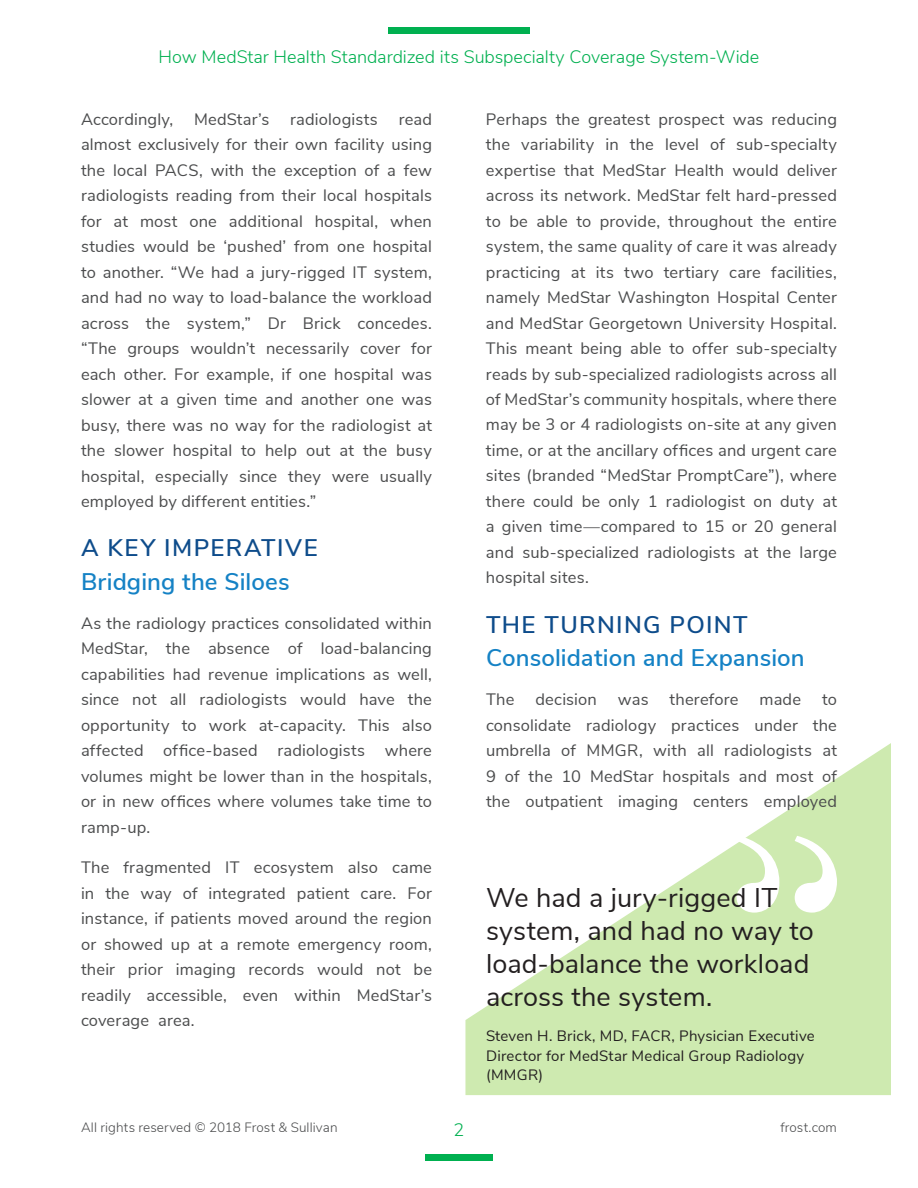
<style>
.page{position:relative;width:918px;height:1188px;background:#fff}
.page>*{position:absolute;margin:0;border:0;box-sizing:border-box;transform-origin:0 0}
.Direct_Quote{font:27px/33px "Nunito Sans";letter-spacing:.005em;color:#231f20}
.CS__Body_2nd_Lvl_Hea{font:600 24px "Nunito Sans";letter-spacing:.005em;color:#1582c5}
.CS__Body_Header{font:600 24px "Nunito Sans";letter-spacing:.06em;color:#0e4c8b}
.t1{font:300 18px "Nunito Sans";color:#00b050}
.Body_Text{font:16.5px/25.5px "Nunito Sans";letter-spacing:.01em;color:#4b4c4d;text-align:justify}
.Direct_Quote_Name_Co{font:15px/19.5px "Nunito Sans";letter-spacing:.015em;color:#231f20}
.t2{font:300 13.5px "Nunito Sans";letter-spacing:.005em;color:#4b4c4d}
</style>
<div class="page">
<div style="left:388px;top:27px;width:142px;height:7px;background:#00b050"></div>
<div style="left:425px;top:1154px;width:68px;height:7px;background:#00b050"></div>
<svg style="left:465px;top:743px;width:426px;height:352px;fill:#ceeab0"></svg>
<svg style="left:736px;top:836px;width:101px;height:77px"></svg>
<p class="t1" style="left:159px;top:44px;width:602px">How MedStar Health Standardized its Subspecialty Coverage System-Wide</p>
<p class="Body_Text" style="left:81px;top:105px;width:94px">Accordingly,</p>
<p class="Body_Text" style="left:194px;top:105px;width:77px">MedStar’s</p>
<p class="Body_Text" style="left:290px;top:105px;width:89px">radiologists</p>
<p class="Body_Text" style="left:81px;top:105px;width:353px;text-indent:318px">read almost exclusively for their own facility using the local PACS, with the exception of a few radiologists reading from their local hospitals for at most one additional hospital, when studies would be ‘pushed’ from one hospital to another. “We had a jury-rigged IT system, and had no way to load-balance the workload across the system,” Dr Brick concedes. “The groups wouldn’t necessarily cover for each other. For example, if one hospital was slower at a given time and another one was busy, there was no way for the radiologist at the slower hospital to help out at the busy hospital, especially since they were usually employed by different entities.”</p>
<p class="CS__Body_Header" style="left:81px;top:530px;width:238px">A KEY IMPERATIVE</p>
<p class="CS__Body_2nd_Lvl_Hea" style="left:81px;top:564px;width:210px">Bridging the Siloes</p>
<p class="Body_Text" style="left:81px;top:609px;width:353px">As the radiology practices consolidated within MedStar, the absence of load-balancing capabilities had revenue implications as well, since not all radiologists would have the opportunity to work at-capacity. This also affected office-based radiologists where volumes might be lower than in the hospitals, or in new offices where volumes take time to ramp-up.</p>
<p class="Body_Text" style="left:81px;top:854px;width:353px">The fragmented IT ecosystem also came in the way of integrated patient care. For instance, if patients moved around the region or showed up at a remote emergency room, their prior imaging records would not be readily accessible, even within MedStar’s coverage area.</p>
<p class="Body_Text" style="left:486px;top:105px;width:353px">Perhaps the greatest prospect was reducing the variability in the level of sub-specialty expertise that MedStar Health would deliver across its network. MedStar felt hard-pressed to be able to provide, throughout the entire system, the same quality of care it was already practicing at its two tertiary care facilities, namely MedStar Washington Hospital Center and MedStar Georgetown University Hospital.<br>This meant being able to offer sub-specialty reads by sub-specialized radiologists across all of MedStar’s community hospitals, where there may be 3 or 4 radiologists on-site at any given time, or at the ancillary offices and urgent care sites (branded “MedStar PromptCare”), where there could be only 1 radiologist on duty at a given time—compared to 15 or 20 general and sub-specialized radiologists at the large hospital sites.</p>
<p class="CS__Body_Header" style="left:486px;top:607px;width:263px">THE TURNING POINT</p>
<p class="CS__Body_2nd_Lvl_Hea" style="left:486px;top:640px;width:320px">Consolidation and Expansion</p>
<p class="Body_Text" style="left:486px;top:686px;width:30px">The</p>
<p class="Body_Text" style="left:536px;top:686px;width:63px">decision</p>
<p class="Body_Text" style="left:618px;top:686px;width:32px">was</p>
<p class="Body_Text" style="left:670px;top:686px;width:71px">therefore</p>
<p class="Body_Text" style="left:760px;top:686px;width:43px">made</p>
<p class="Body_Text" style="left:486px;top:686px;width:353px;text-indent:336px">to consolidate radiology practices under the umbrella of MMGR, with all radiologists at 9 of the 10 MedStar hospitals and most of the outpatient imaging centers employed</p>
<p class="Direct_Quote" style="left:486px;top:880px;width:329px">We had a jury-rigged IT system, and had no way to load-balance the workload across the system.</p>
<p class="Direct_Quote_Name_Co" style="left:486px;top:1025px;width:330px">Steven H. Brick, MD, FACR, Physician Executive<br>Director for MedStar Medical Group Radiology (MMGR)</p>
<p class="t2" style="left:81px;top:1117px;width:258px">All rights reserved © 2018 Frost &amp; Sullivan</p>
<p class="t1" style="left:454px;top:1117px;width:12px">2</p>
<p class="t2" style="left:780px;top:1117px;width:58px">frost.com</p>
</div>
